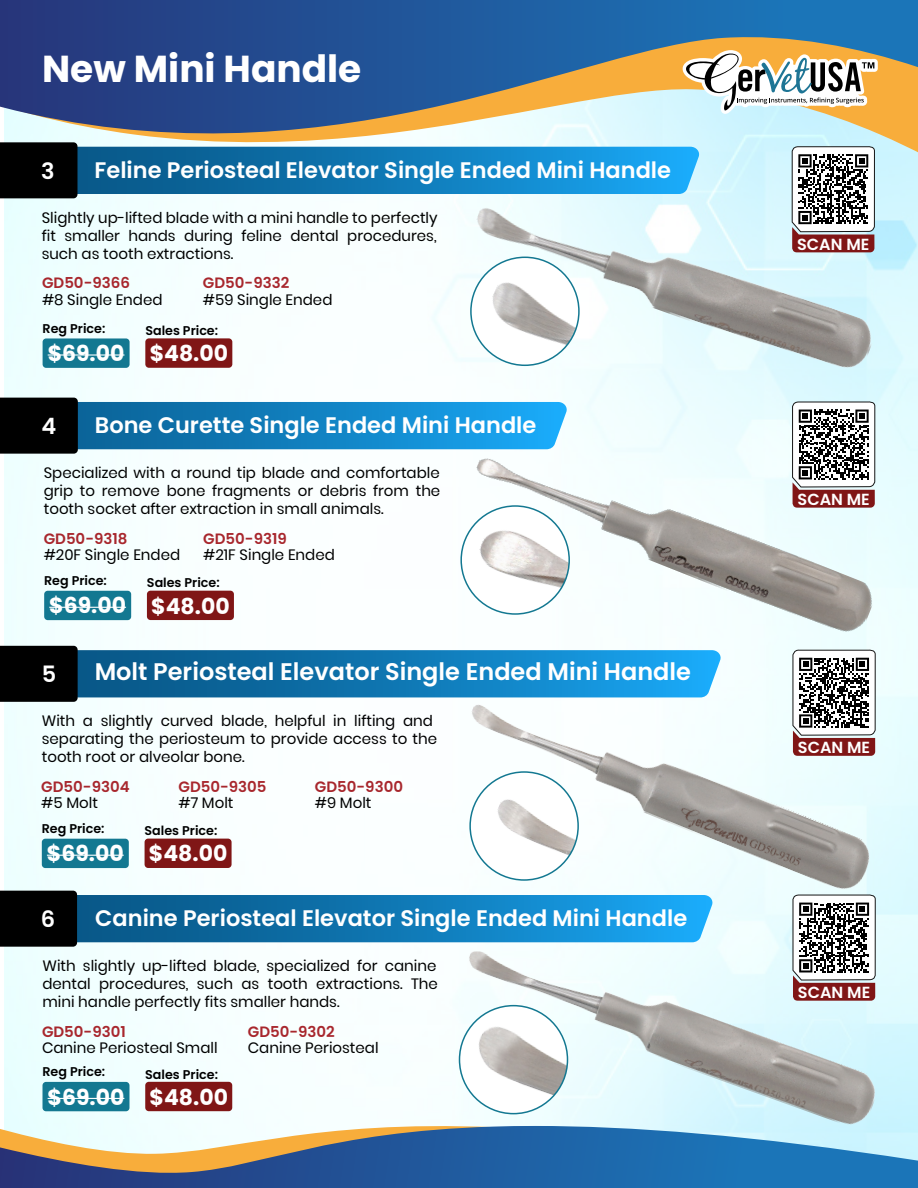
<style>
.page{position:relative;width:918px;height:1188px;background:#fff}
.page>*{position:absolute;margin:0;border:0;box-sizing:border-box;transform-origin:0 0}
.t1{font:700 37.5px "Poppins";color:#fff}
.t2{font:600 24px "Poppins";color:#fff}
.t3{font:600 22.5px "Poppins";color:#fff}
.t4{font:700 21.9px "Poppins";color:#fff}
.t5{font:600 16.05px "Poppins";color:#fff}
.t6{font:15px/18px "Poppins";color:#000;text-align:justify}
.t7{font:600 15px "Poppins";color:#a8272d}
.t8{font:600 12.75px "Poppins";color:#000}
</style>
<div class="page">
<img style="left:5px;top:183px;width:913px;height:937px">
<svg style="left:0;top:0;width:918px;height:183px;background:#617e9d"></svg>
<svg style="left:0;top:1120px;width:918px;height:68px;background:#4c7cb2"></svg>
<svg style="left:0;top:1126px;width:918px;height:50px;background:#6c8ea7"></svg>
<svg style="left:682px;top:50px;width:196px;height:64px"></svg>
<svg style="left:0;top:398px;width:568px;height:56px;background:#3184b2"></svg>
<img style="left:468px;top:454px;width:407px;height:178px">
<svg style="left:792px;top:401px;width:84px;height:107px"></svg>
<img style="left:467px;top:506px;width:102px;height:108px">
<div style="left:460px;top:505px;width:110px;height:110px;border:2px solid #137891;border-radius:50%"></div>
<div style="left:44px;top:591px;width:87px;height:29px;background:#137891;border-radius:4px"></div>
<hr style="left:49px;top:607px;width:77px;height:1px;background:#fff">
<div style="left:147px;top:591px;width:87px;height:29px;background:#801616;border-radius:4px"></div>
<svg style="left:0;top:891px;width:714px;height:56px;background:#2c7dac"></svg>
<img style="left:454px;top:951px;width:422px;height:179px">
<svg style="left:792px;top:894px;width:84px;height:107px"></svg>
<img style="left:460px;top:1006px;width:108px;height:108px">
<div style="left:459px;top:1005px;width:109px;height:109px;border:2px solid #137891;border-radius:50%"></div>
<div style="left:43px;top:1082px;width:86px;height:29px;background:#137891;border-radius:4px"></div>
<hr style="left:48px;top:1098px;width:76px;height:1px;background:#fff">
<div style="left:145px;top:1082px;width:87px;height:29px;background:#801616;border-radius:4px"></div>
<div style="left:43px;top:338px;width:87px;height:30px;background:#137891;border-radius:4px"></div>
<hr style="left:48px;top:354px;width:76px;height:2px;background:#fff">
<div style="left:145px;top:338px;width:87px;height:30px;background:#801616;border-radius:4px"></div>
<svg style="left:0;top:142px;width:700px;height:56px;background:#2a7dab"></svg>
<img style="left:470px;top:189px;width:405px;height:192px">
<img style="left:476px;top:257px;width:103px;height:106px">
<div style="left:470px;top:257px;width:110px;height:109px;border:2px solid #137891;border-radius:50%"></div>
<svg style="left:791px;top:146px;width:84px;height:107px"></svg>
<svg style="left:0;top:646px;width:722px;height:56px;background:#2b7dac"></svg>
<img style="left:461px;top:698px;width:414px;height:201px">
<svg style="left:792px;top:650px;width:84px;height:106px"></svg>
<div style="left:42px;top:839px;width:87px;height:29px;background:#137891;border-radius:4px"></div>
<hr style="left:47px;top:855px;width:77px;height:1px;background:#fff">
<div style="left:145px;top:839px;width:87px;height:29px;background:#801616;border-radius:4px"></div>
<svg style="left:470px;top:772px;width:108px;height:108px"></svg>
<img style="left:513px;top:772px;width:65px;height:105px">
<div style="left:469px;top:771px;width:110px;height:110px;border:2px solid #137891;border-radius:50%"></div>
<h1 class="t1" style="left:42px;top:47px;width:321px">New Mini Handle</h1>
<h3 class="t3" style="left:41px;top:158px;width:15px">3</h3>
<h3 class="t3" style="left:95px;top:157px;width:578px">Feline Periosteal Elevator Single Ended Mini Handle</h3>
<p class="t6" style="left:42px;top:209px;width:397px">Slightly up-lifted blade with a mini handle to perfectly fit smaller hands during feline dental procedures, such as tooth extractions.</p>
<p class="t7" style="left:42px;top:275px;width:89px">GD50-9366</p>
<p class="t6" style="left:42px;top:291px;width:122px">#8 Single Ended</p>
<p class="t7" style="left:203px;top:275px;width:88px">GD50-9332</p>
<p class="t6" style="left:203px;top:291px;width:131px">#59 Single Ended</p>
<p class="t8" style="left:43px;top:321px;width:64px">Reg Price:</p>
<p class="t8" style="left:145px;top:323px;width:74px">Sales Price:</p>
<h3 class="t4" style="left:150px;top:341px;width:80px">$48.00</h3>
<h3 class="t4" style="left:48px;top:341px;width:78px">$69.00</h3>
<h3 class="t3" style="left:42px;top:413px;width:16px">4</h3>
<h3 class="t3" style="left:95px;top:412px;width:443px">Bone Curette Single Ended Mini Handle</h3>
<p class="t6" style="left:44px;top:464px;width:398px">Specialized with a round tip blade and comfortable grip to remove bone fragments or debris from the tooth socket after extraction in small animals.</p>
<p class="t7" style="left:44px;top:530px;width:85px">GD50-9318</p>
<p class="t6" style="left:44px;top:546px;width:138px">#20F Single Ended</p>
<p class="t7" style="left:203px;top:530px;width:85px">GD50-9319</p>
<p class="t6" style="left:203px;top:546px;width:133px">#21F Single Ended</p>
<p class="t8" style="left:44px;top:573px;width:64px">Reg Price:</p>
<p class="t8" style="left:147px;top:576px;width:74px">Sales Price:</p>
<h3 class="t4" style="left:151px;top:593px;width:80px">$48.00</h3>
<h3 class="t4" style="left:49px;top:593px;width:78px">$69.00</h3>
<h3 class="t3" style="left:42px;top:661px;width:16px">5</h3>
<h2 class="t2" style="left:95px;top:658px;width:598px">Molt Periosteal Elevator Single Ended Mini Handle</h2>
<p class="t6" style="left:42px;top:712px;width:397px;text-align:left">With a slightly curved blade, helpful in lifting and separating the periosteum to provide access to the tooth root or alveolar bone.</p>
<p class="t7" style="left:41px;top:778px;width:90px">GD50-9304</p>
<p class="t6" style="left:41px;top:794px;width:58px">#5 Molt</p>
<p class="t7" style="left:179px;top:778px;width:90px">GD50-9305</p>
<p class="t6" style="left:179px;top:794px;width:57px">#7 Molt</p>
<p class="t8" style="left:42px;top:821px;width:64px">Reg Price:</p>
<p class="t8" style="left:145px;top:823px;width:74px">Sales Price:</p>
<h3 class="t4" style="left:149px;top:841px;width:80px">$48.00</h3>
<h3 class="t4" style="left:47px;top:841px;width:78px">$69.00</h3>
<p class="t7" style="left:315px;top:778px;width:90px">GD50-9300</p>
<p class="t6" style="left:315px;top:794px;width:58px">#9 Molt</p>
<h3 class="t3" style="left:41px;top:906px;width:16px">6</h3>
<h3 class="t3" style="left:95px;top:906px;width:593px">Canine Periosteal Elevator Single Ended Mini Handle</h3>
<p class="t6" style="left:42px;top:957px;width:397px">With slightly up-lifted blade, specialized for canine dental procedures, such as tooth extractions. The mini handle perfectly fits smaller hands.</p>
<p class="t7" style="left:42px;top:1023px;width:85px">GD50-9301</p>
<p class="t6" style="left:42px;top:1039px;width:177px">Canine Periosteal Small</p>
<p class="t8" style="left:43px;top:1064px;width:64px">Reg Price:</p>
<p class="t8" style="left:145px;top:1067px;width:74px">Sales Price:</p>
<h3 class="t4" style="left:150px;top:1084px;width:80px">$48.00</h3>
<h3 class="t4" style="left:48px;top:1084px;width:78px">$69.00</h3>
<p class="t7" style="left:248px;top:1023px;width:89px">GD50-9302</p>
<p class="t6" style="left:248px;top:1039px;width:132px">Canine Periosteal</p>
<p class="t5" style="left:797px;top:235px;width:74px">SCAN ME</p>
<p class="t5" style="left:798px;top:490px;width:74px">SCAN ME</p>
<p class="t5" style="left:798px;top:738px;width:74px">SCAN ME</p>
<p class="t5" style="left:798px;top:983px;width:74px">SCAN ME</p>
</div>
